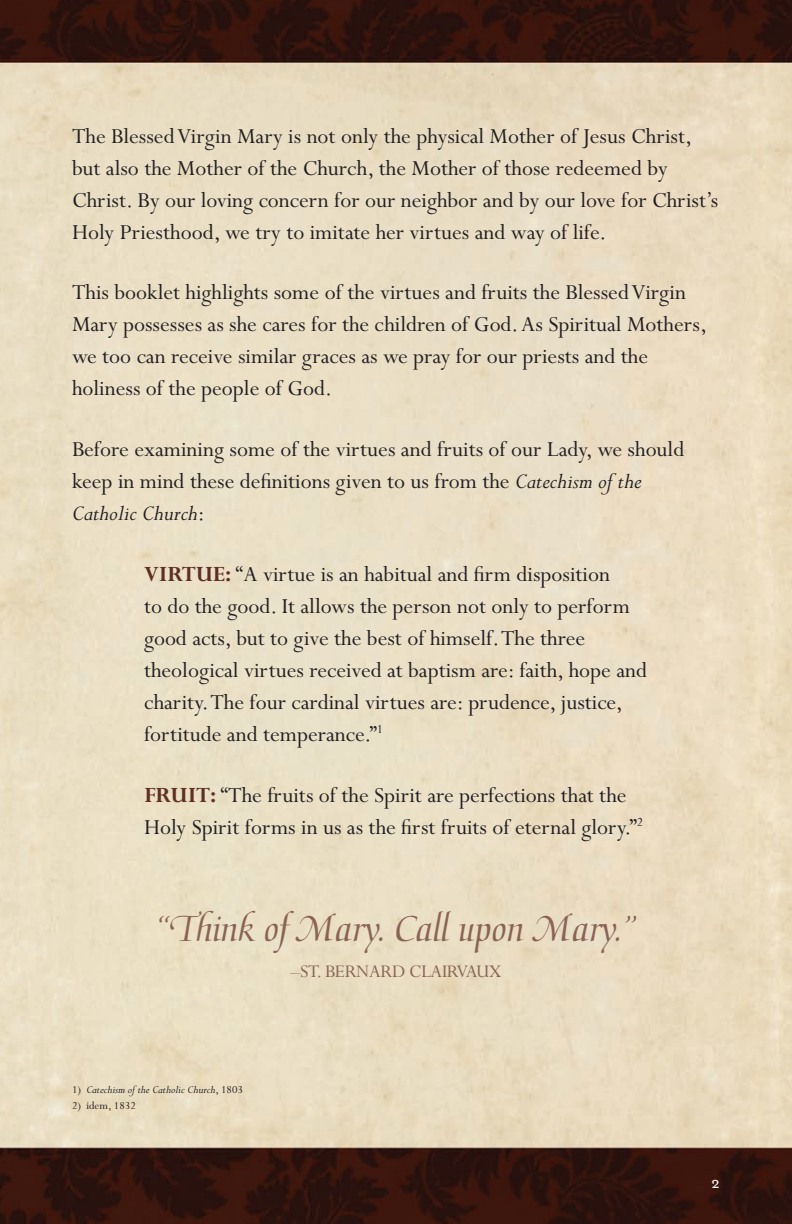
<style>
.page{position:relative;width:792px;height:1224px;background:#fff}
.page>*{position:absolute;margin:0;border:0;box-sizing:border-box;transform-origin:0 0}
.t1{font:40px "Medici Script";letter-spacing:-.02em;color:#896456}
.t2{font:24px/32px "Perpetua";color:#231f20}
.t3{font:24px "Mrs Eaves All Petite Caps";color:#fff}
.t4{font:20px "Perpetua";letter-spacing:-.02em;color:#896456}
.t5{font:italic 12px "Perpetua";color:#231f20}
.t6{font:12px "Perpetua";color:#231f20}
.s1{font-style:italic}
.s2{font-weight:700;color:#5f2f25}
.s3{font-style:normal}
</style>
<div class="page">
<img style="left:0;top:0;width:792px;height:1224px">
<p class="t2" style="left:72px;top:121px;width:648px">The Blessed Virgin Mary is not only the physical Mother of Jesus Christ, but also the Mother of the Church, the Mother of those redeemed by Christ. By our loving concern for our neighbor and by our love for Christ’s Holy Priesthood, we try to imitate her virtues and way of life.</p>
<p class="t2" style="left:72px;top:277px;width:637px">This booklet highlights some of the virtues and fruits the Blessed Virgin Mary possesses as she cares for the children of God. As Spiritual Mothers, we too can receive similar graces as we pray for our priests and the holiness of the people of God.</p>
<p class="t2" style="left:72px;top:434px;width:614px">Before examining some of the virtues and fruits of our Lady, we should keep in mind these definitions given to us from the <span class="s1">Catechism of the<br>Catholic Church</span>:</p>
<p class="t2" style="left:144px;top:559px;width:505px"><span class="s2">VIRTUE:</span> “A virtue is an habitual and firm disposition<br>to do the good. It allows the person not only to perform good acts, but to give the best of himself. The three theological virtues received at baptism are: faith, hope and charity. The four cardinal virtues are: prudence, justice, fortitude and temperance.”<sup>1</sup></p>
<p class="t2" style="left:144px;top:780px;width:501px"><span class="s2">FRUIT:</span> “The fruits of the Spirit are perfections that the<br>Holy Spirit forms in us as the first fruits of eternal glory.”<sup>2</sup></p>
<p class="t1" style="left:155px;top:906px;width:484px">“Think of Mary. Call upon Mary.”</p>
<p class="t4" style="left:291px;top:961px;width:212px">–ST. BERNARD CLAIRVAUX</p>
<p class="t5" style="left:72px;top:1084px;width:173px"><span class="s3">1)</span> Catechism of the Catholic Church<span class="s3">, 1803</span></p>
<p class="t6" style="left:72px;top:1099px;width:65px">2) idem, 1832</p>
<p class="t3" style="left:711px;top:1172px;width:10px">2</p>
</div>
